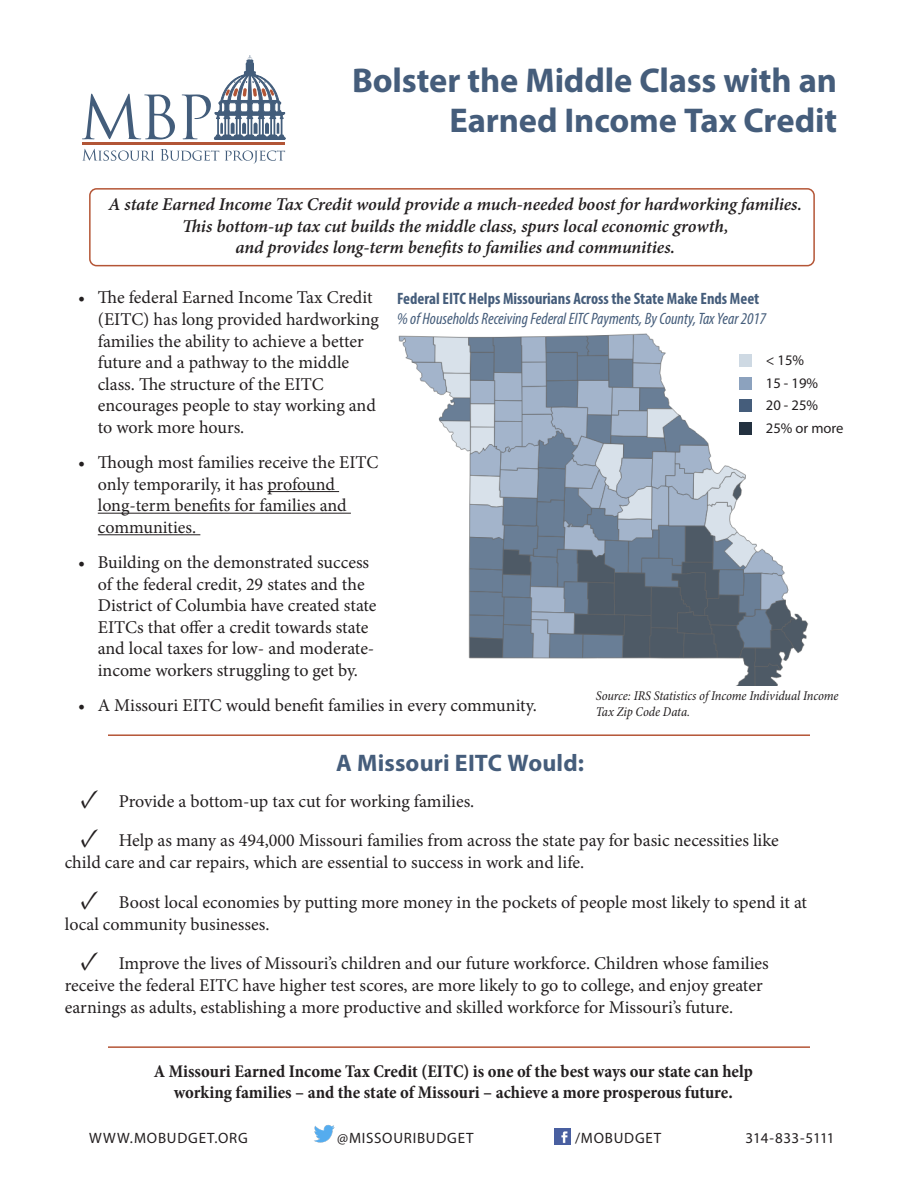
<style>
.page{position:relative;width:918px;height:1188px;background:#fff}
.page>*{position:absolute;margin:0;border:0;box-sizing:border-box;transform-origin:0 0}
.Report_header{font:700 34.5px "Myriad Pro";letter-spacing:-.005em;color:#455d7b}
.section_head{font:700 24px "Myriad Pro";letter-spacing:.01em;color:#455d7b}
.section_head-2{font:18px/21.6px "Minion Pro";color:#231f20}
.t1{font:italic 600 18px/21.6px "Minion Pro";letter-spacing:-.005em;color:#231f20;text-align:center}
.t2{font:700 condensed 18px "Minion Pro";color:#231f20}
.t3{font:italic condensed 16.5px/19.8px "Myriad Pro";color:#455d7b}
.t4{font:15px "Myriad Pro";letter-spacing:.05em;color:#231f20}
.t5{font:15px "Myriad Pro";letter-spacing:-.005em;color:#231f20}
.t6{font:14.7px/22.6px "Myriad Pro";color:#231f20}
.t7{font:italic condensed 13.5px/16.2px "Minion Pro";letter-spacing:-.005em;color:#231f20}
.s1{font-weight:700;font-size:27px}
.s2{font-weight:700;font-style:normal}
</style>
<div class="page">
<hr style="left:267px;top:491px;width:72px;height:1px;background:#231f20">
<hr style="left:98px;top:513px;width:253px;height:1px;background:#231f20">
<hr style="left:98px;top:534px;width:102px;height:1px;background:#231f20">
<hr style="left:82px;top:142px;width:203px;height:3px;background:#b25536">
<svg style="left:82px;top:94px;width:93px;height:46px"></svg>
<svg style="left:182px;top:55px;width:104px;height:85px"></svg>
<svg style="left:82px;top:149px;width:72px;height:12px"></svg>
<svg style="left:160px;top:149px;width:59px;height:12px"></svg>
<svg style="left:225px;top:151px;width:60px;height:13px"></svg>
<hr style="left:108px;top:1046px;width:702px;height:2px;background:#b45536">
<div style="left:89px;top:188px;width:726px;height:78px;border:2px solid #b45536;border-radius:7px"></div>
<hr style="left:108px;top:734px;width:702px;height:2px;background:#b45536">
<img style="left:398px;top:333px;width:410px;height:353px">
<div style="left:739px;top:354px;width:13px;height:13px;background:#ced9e3"></div>
<div style="left:739px;top:377px;width:13px;height:12px;background:#8ca2be"></div>
<div style="left:739px;top:400px;width:13px;height:12px;background:#455d7b"></div>
<div style="left:739px;top:422px;width:13px;height:13px;background:#233140"></div>
<img style="left:314px;top:1124px;width:21px;height:19px">
<img style="left:554px;top:1129px;width:16px;height:15px">
<p class="Report_header" style="left:352px;top:57px;width:486px">Bolster the Middle Class with an</p>
<p class="Report_header" style="left:450px;top:98px;width:389px">Earned Income Tax Credit</p>
<p class="t1" style="left:109px;top:193px;width:695px">A state Earned Income Tax Credit would provide a much-needed boost for hardworking families.<br>This bottom-up tax cut builds the middle class, spurs local economic growth,</p>
<p class="t1" style="left:236px;top:237px;width:441px">and provides long-term benefits to families and communities.</p>
<p class="section_head-2" style="left:98px;top:287px;width:283px;text-indent:-19px">• The federal Earned Income Tax Credit (EITC) has long provided hardworking families the ability to achieve a better future and a pathway to the middle class. The structure of the EITC encourages people to stay working and to work more hours.</p>
<p class="section_head-2" style="left:98px;top:452px;width:282px;text-indent:-19px">• Though most families receive the EITC only temporarily, it has profound long-term benefits for families and communities.</p>
<p class="section_head-2" style="left:98px;top:552px;width:280px;text-indent:-19px">• Building on the demonstrated success of the federal credit, 29 states and the District of Columbia have created state EITCs that offer a credit towards state and local taxes for low- and moderate&shy;income workers struggling to get by.</p>
<p class="section_head-2" style="left:78px;top:695px;width:460px">• A Missouri EITC would benefit families in every community.</p>
<p class="section_head" style="left:336px;top:747px;width:249px">A Missouri EITC Would:</p>
<p class="section_head-2" style="left:80px;top:790px;width:395px"><span class="s1">✓</span> Provide a bottom-up tax cut for working families.</p>
<p class="section_head-2" style="left:65px;top:830px;width:716px;text-indent:16px"><span class="s1">✓</span> Help as many as 494,000 Missouri families from across the state pay for basic necessities like child care and car repairs, which are essential to success in work and life.</p>
<p class="section_head-2" style="left:65px;top:892px;width:744px;text-indent:16px"><span class="s1">✓</span> Boost local economies by putting more money in the pockets of people most likely to spend it at local community businesses.</p>
<p class="section_head-2" style="left:65px;top:953px;width:706px;text-indent:16px"><span class="s1">✓</span> Improve the lives of Missouri’s children and our future workforce. Children whose families receive the federal EITC have higher test scores, are more likely to go to college, and enjoy greater earnings as adults, establishing a more productive and skilled workforce for Missouri’s future.</p>
<p class="t3" style="left:397px;top:288px;width:371px"><span class="s2">Federal EITC Helps Missourians Across the State Make Ends Meet </span>% of Households Receiving Federal EITC Payments, By County, Tax Year 2017</p>
<p class="t6" style="left:766px;top:348px;width:79px">&lt; 15%<br>15 - 19%<br>20 - 25%<br>25% or more</p>
<p class="t7" style="left:596px;top:688px;width:244px">Source: IRS Statistics of Income Individual Income<br>Tax Zip Code Data.</p>
<p class="t2" style="left:154px;top:1059px;width:600px">A Missouri Earned Income Tax Credit (EITC) is one of the best ways our state can help</p>
<p class="t2" style="left:174px;top:1080px;width:561px">working families – and the state of Missouri – achieve a more prosperous future.</p>
<p class="t4" style="left:89px;top:1129px;width:160px">WWW.MOBUDGET.ORG</p>
<p class="t4" style="left:337px;top:1129px;width:138px">@MISSOURIBUDGET</p>
<p class="t4" style="left:575px;top:1129px;width:88px">/MOBUDGET</p>
<p class="t5" style="left:746px;top:1129px;width:91px">314-833-5111</p>
</div>
